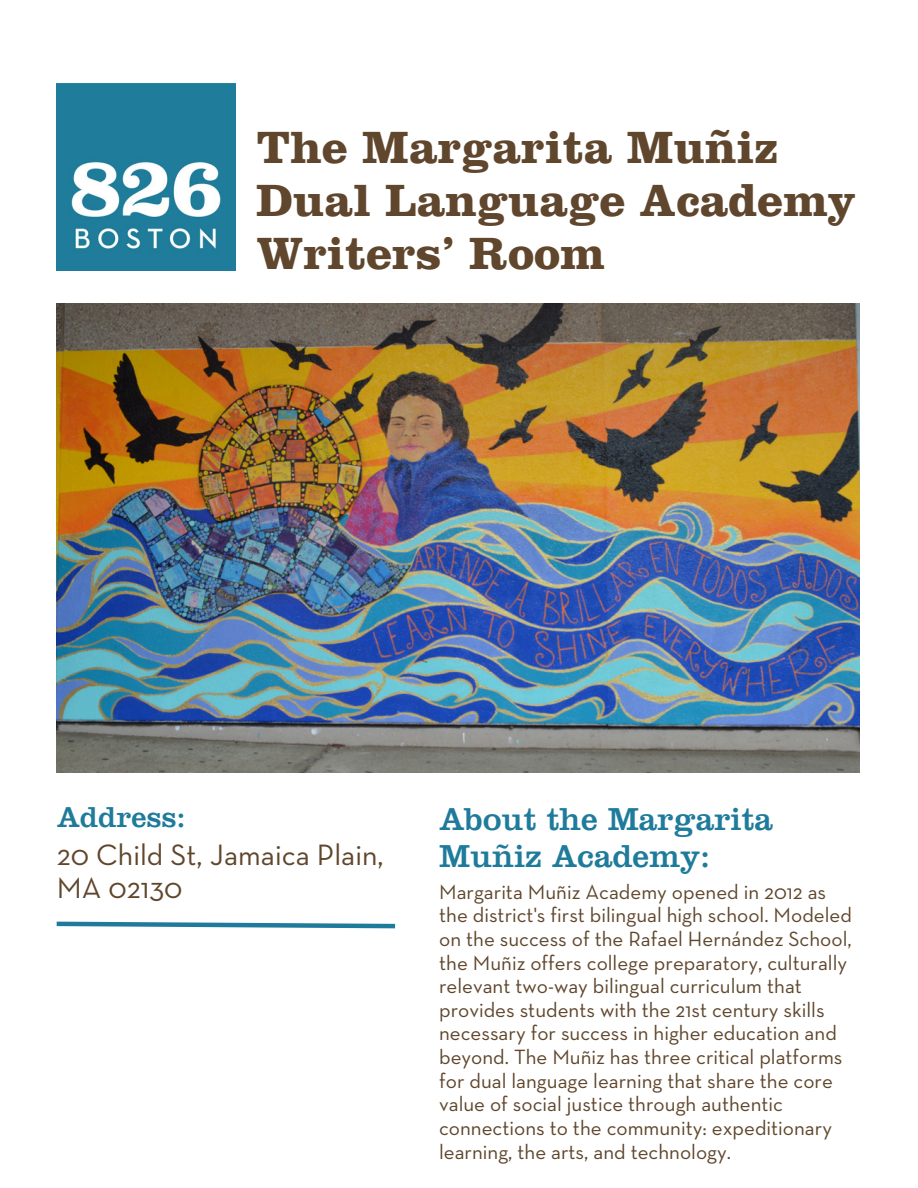
<style>
.page{position:relative;width:918px;height:1188px;background:#fff}
.page>*{position:absolute;margin:0;border:0;box-sizing:border-box;transform-origin:0 0}
.t1{font:700 46.95px/52.8px "Clarendon LT Std";color:#5f462c}
.t2{font:33px/37.2px "Clarendon LT Std";color:#1f7b9b}
.t3{font:30px/37.2px "Neutraface Text";color:#5f462c}
.t4{font:21px/23.7px "Neutraface Text";color:#5f462c}
.s1{font-family:"Clarendon LT Std";color:#1f7b9b}
</style>
<div class="page">
<img style="left:57px;top:304px;width:803px;height:469px">
<svg style="left:56px;top:921px;width:340px;height:8px"></svg>
<img style="left:57px;top:84px;width:179px;height:187px">
<h1 class="t1" style="left:257px;top:129px;width:601px">The Margarita Muñiz<br>Dual Language Academy<br>Writers’ Room</h1>
<p class="t3" style="left:57px;top:800px;width:328px"><span class="s1">Address:<br></span>20 Child St, Jamaica Plain,</p>
<p class="t3" style="left:57px;top:871px;width:127px">MA 02130</p>
<h2 class="t2" style="left:439px;top:806px;width:335px">About the Margarita<br>Muñiz Academy:</h2>
<h2 class="t4" style="left:439px;top:881px;width:414px">Margarita Muñiz Academy opened in 2012 as the district's first bilingual high school. Modeled on the success of the Rafael Hernández School, the Muñiz offers college preparatory, culturally relevant two-way bilingual curriculum that provides students with the 21st century skills necessary for success in higher education and beyond. The Muñiz has three critical platforms for dual language learning that share the core value of social justice through authentic connections to the community: expeditionary learning, the arts, and technology.</h2>
</div>
